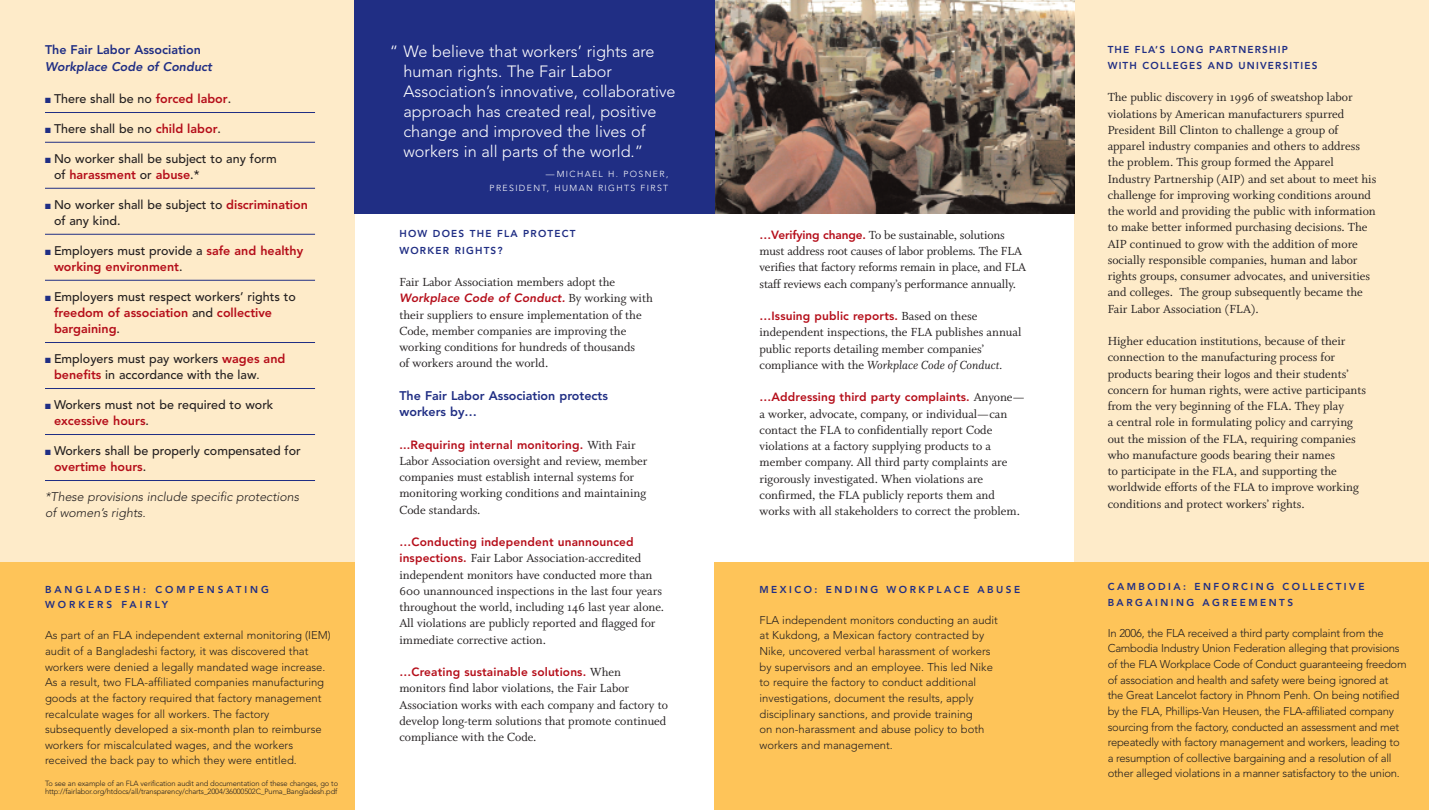
<style>
.page{position:relative;width:1429px;height:810px;background:#fff}
.page>*{position:absolute;margin:0;border:0;box-sizing:border-box;transform-origin:0 0}
.t1{font:300 16.25px/20px "Avenir";color:#fff}
.t2{font:13.12px/16.2px "Whitman Roman Os F";color:#231f20}
.t3{font:13.12px "Whitman Italic Os F";color:#231f20}
.t4{font:500 12.5px/16.2px "Avenir";color:#231f20}
.t5{font:800 12.5px/16.2px "Avenir";color:#202e84}
.t6{font:italic 300 12.5px/16.2px "Avenir";color:#231f20}
.t7{font:800 12.5px/16.2px "Avenir";color:#b50e1a}
.t8{font:italic 800 12.5px "Avenir";color:#202e84}
.t9{font:800 11.88px "Avenir";letter-spacing:.01em;color:#b50e1a}
.t10{font:italic 800 11.88px "Avenir";letter-spacing:.01em;color:#b50e1a}
.t11{font:300 11.25px/15.6px "Avenir";color:#231f20}
.t12{font:300 11.25px/15.6px "Avenir";letter-spacing:-.02em;color:#231f20}
.t13{font:800 10px/16.2px "Avenir";letter-spacing:.12em;color:#202e84}
.t14{font:800 10px/15.6px "Avenir";letter-spacing:.25em;color:#202e84}
.t15{font:800 10px/15.6px "Avenir";letter-spacing:.295em;color:#202e84}
.t16{font:300 8.75px/13.8px "Avenir";letter-spacing:.155em;color:#fff;text-align:right}
.t17{font:300 7.5px/8.1px "Avenir";letter-spacing:-.015em;color:#231f20}
.s1{color:#202e84}
.s2{font-weight:800;color:#b50e1a}
.s3{font-weight:500;color:#231f20}
.s4{font-size:11.25px}
.s5{font-family:"Whitman Roman Os F";font-weight:400;font-style:normal;font-size:13.12px;color:#231f20}
.s6{font-family:"Whitman Roman Os F";font-weight:400;font-size:13.12px;color:#231f20}
.s7{font-family:"Avenir";font-weight:800;font-size:11.88px;color:#b50e1a}
.s8{font-family:"Whitman Roman Os F"}
</style>
<div class="page">
<div style="left:0;top:0;width:354px;height:810px;background:#feebc9"></div>
<div style="left:1074px;top:0;width:355px;height:810px;background:#feebc9"></div>
<div style="left:0;top:562px;width:354px;height:248px;background:#fec459"></div>
<div style="left:714px;top:562px;width:715px;height:248px;background:#fec459"></div>
<img style="left:714px;top:0;width:360px;height:214px">
<div style="left:354px;top:0;width:360px;height:214px;background:#202e84"></div>
<hr style="left:45px;top:112px;width:270px;height:1px;background:#202e84">
<hr style="left:45px;top:142px;width:270px;height:1px;background:#202e84">
<hr style="left:45px;top:188px;width:270px;height:1px;background:#202e84">
<hr style="left:45px;top:234px;width:270px;height:1px;background:#202e84">
<hr style="left:45px;top:280px;width:270px;height:1px;background:#202e84">
<hr style="left:45px;top:342px;width:270px;height:1px;background:#202e84">
<hr style="left:45px;top:388px;width:270px;height:1px;background:#202e84">
<hr style="left:45px;top:434px;width:270px;height:1px;background:#202e84">
<hr style="left:45px;top:480px;width:270px;height:1px;background:#202e84">
<p class="t5" style="left:45px;top:43px;width:157px">The Fair Labor Association</p>
<p class="t8" style="left:45px;top:61px;width:169px">Workplace Code of Conduct</p>
<p class="t4" style="left:45px;top:92px;width:188px"><span class="s1">■</span> There shall be no <span class="s2">forced labor</span>.</p>
<p class="t4" style="left:45px;top:122px;width:178px"><span class="s1">■</span> There shall be no <span class="s2">child labor</span>.</p>
<p class="t4" style="left:54px;top:151px;width:224px;text-indent:-9px"><span class="s1">■</span> No worker shall be subject to any form of <span class="s2">harassment</span> or <span class="s2">abuse</span>.*</p>
<p class="t4" style="left:54px;top:197px;width:255px;text-indent:-9px"><span class="s1">■</span> No worker shall be subject to <span class="s2">discrimination </span>of any kind.</p>
<p class="t7" style="left:54px;top:243px;width:251px;text-indent:-9px"><span class="s1">■</span> <span class="s3">Employers must provide a</span> safe and healthy working environment<span class="s3">.</span></p>
<p class="t4" style="left:54px;top:289px;width:243px;text-indent:-9px"><span class="s1">■</span> Employers must respect workers’ rights to <span class="s2">freedom of association</span> and <span class="s2">collective bargaining</span>.</p>
<p class="t4" style="left:54px;top:352px;width:233px;text-indent:-9px"><span class="s1">■</span> Employers must pay workers <span class="s2">wages and benefits</span> in accordance with the law<span class="s4">.</span></p>
<p class="t4" style="left:54px;top:398px;width:221px;text-indent:-9px"><span class="s1">■</span> Workers must not be required to work <span class="s2">excessive hours</span>.</p>
<p class="t4" style="left:54px;top:444px;width:248px;text-indent:-9px"><span class="s1">■</span> Workers shall be properly compensated for <span class="s2">overtime hours</span>.</p>
<p class="t6" style="left:45px;top:490px;width:256px">*These provisions include specific protections of women’s rights.</p>
<p class="t15" style="left:45px;top:582px;width:225px">BANGLADESH: COMPENSATING<br>WORKERS FAIRLY</p>
<p class="t11" style="left:45px;top:629px;width:287px">As part of an FLA independent external monitoring (IEM) audit of a Bangladeshi factory, it was discovered that workers were denied a legally mandated wage increase.<br>As a result, two FLA-affiliated companies manufacturing goods at the factory required that factory management recalculate wages for all workers. The factory subsequently developed a six-month plan to reimburse workers for miscalculated wages, and the workers received the back pay to which they were entitled.</p>
<p class="t17" style="left:45px;top:780px;width:295px">To see an example of an FLA verification audit and documentation of these changes, go to http://fairlabor.org/htdocs/all/transparency/charts_2004/36000502C_Puma_Bangladesh.pdf</p>
<p class="t1" style="left:403px;top:43px;width:274px;text-indent:-14px">“ We believe that workers’ rights are human rights. The Fair Labor Association’s innovative, collaborative approach has created real, positive change and improved the lives of workers in all parts of the world.”</p>
<p class="t16" style="left:490px;top:168px;width:180px">—MICHAEL H. POSNER,<br>PRESIDENT, HUMAN RIGHTS FIRST</p>
<p class="t13" style="left:399px;top:226px;width:178px">HOW DOES THE FLA PROTECT<br>WORKER RIGHTS?</p>
<p class="t2" style="left:399px;top:273px;width:217px">Fair Labor Association members adopt the</p>
<p class="t10" style="left:399px;top:293px;width:255px">Workplace Code of Conduct. <span class="s5">By working with</span></p>
<p class="t2" style="left:399px;top:306px;width:244px">their suppliers to ensure implementation of the Code, member companies are improving the working conditions for hundreds of thousands of workers around the world.</p>
<p class="t5" style="left:399px;top:388px;width:210px">The Fair Labor Association protects workers by…</p>
<p class="t9" style="left:399px;top:440px;width:238px">...Requiring internal monitoring. <span class="s6">With Fair</span></p>
<p class="t2" style="left:399px;top:452px;width:249px">Labor Association oversight and review, member companies must establish internal systems for monitoring working conditions and maintaining Code standards.</p>
<p class="t9" style="left:399px;top:537px;width:236px">…Conducting independent unannounced</p>
<p class="t2" style="left:399px;top:550px;width:266px"><span class="s7">inspections.</span> Fair Labor Association-accredited independent monitors have conducted more than 600 unannounced inspections in the last four years throughout the world, including 146 last year alone.<br>All violations are publicly reported and flagged for immediate corrective action.</p>
<p class="t9" style="left:399px;top:667px;width:223px">…Creating sustainable solutions. <span class="s6">When</span></p>
<p class="t2" style="left:399px;top:680px;width:270px">monitors find labor violations, the Fair Labor Association works with each company and factory to develop long-term solutions that promote continued compliance with the Code.</p>
<p class="t2" style="left:759px;top:226px;width:268px"><span class="s7">…Verifying change.</span> To be sustainable, solutions must address root causes of labor problems. The FLA verifies that factory reforms remain in place, and FLA staff reviews each company’s performance annually.</p>
<p class="t9" style="left:759px;top:311px;width:219px">…Issuing public reports. <span class="s6">Based on these</span></p>
<p class="t2" style="left:759px;top:324px;width:263px">independent inspections, the FLA publishes annual public reports detailing member companies’</p>
<p class="t3" style="left:759px;top:357px;width:244px"><span class="s8">compliance with the</span> Workplace Code of Conduct.</p>
<p class="t9" style="left:759px;top:392px;width:267px">…Addressing third party complaints. <span class="s6">Anyone—</span></p>
<p class="t2" style="left:759px;top:405px;width:262px">a worker, advocate, company, or individual—can contact the FLA to confidentially report Code violations at a factory supplying products to a member company. All third party complaints are rigorously investigated. When violations are confirmed, the FLA publicly reports them and works with all stakeholders to correct the problem.</p>
<p class="t14" style="left:759px;top:582px;width:262px">MEXICO: ENDING WORKPLACE ABUSE</p>
<p class="t11" style="left:759px;top:613px;width:240px">FLA independent monitors conducting an audit at Kukdong, a Mexican factory contracted by Nike, uncovered verbal harassment of workers by supervisors and an employee. This led Nike to require the factory to conduct additional investigations, document the results, apply disciplinary sanctions, and provide training<br>on non-harassment and abuse policy to both workers and management.</p>
<p class="t13" style="left:1108px;top:42px;width:211px">THE FLA’S LONG PARTNERSHIP<br>WITH COLLEGES AND UNIVERSITIES</p>
<p class="t2" style="left:1108px;top:89px;width:270px">The public discovery in 1996 of sweatshop labor violations by American manufacturers spurred President Bill Clinton to challenge a group of apparel industry companies and others to address the problem. This group formed the Apparel Industry Partnership (AIP) and set about to meet his challenge for improving working conditions around the world and providing the public with information to make better informed purchasing decisions. The AIP continued to grow with the addition of more socially responsible companies, human and labor rights groups, consumer advocates, and universities and colleges. The group subsequently became the Fair Labor Association (FLA).</p>
<p class="t2" style="left:1108px;top:332px;width:260px">Higher education institutions, because of their connection to the manufacturing process for products bearing their logos and their students’ concern for human rights, were active participants from the very beginning of the FLA. They play<br>a central role in formulating policy and carrying out the mission of the FLA, requiring companies who manufacture goods bearing their names<br>to participate in the FLA, and supporting the worldwide efforts of the FLA to improve working conditions and protect workers’ rights.</p>
<p class="t14" style="left:1108px;top:579px;width:258px">CAMBODIA: ENFORCING COLLECTIVE<br>BARGAINING AGREEMENTS</p>
<p class="t12" style="left:1107px;top:626px;width:300px">In 2006, the FLA received a third party complaint from the Cambodia Industry Union Federation alleging that provisions of the FLA Workplace Code of Conduct guaranteeing freedom of association and health and safety were being ignored at the Great Lancelot factory in Phnom Penh. On being notified by the FLA, Phillips-Van Heusen, the FLA-affiliated company sourcing from the factory, conducted an assessment and met repeatedly with factory management and workers, leading to a resumption of collective bargaining and a resolution of all other alleged violations in a manner satisfactory to the union.</p>
</div>
